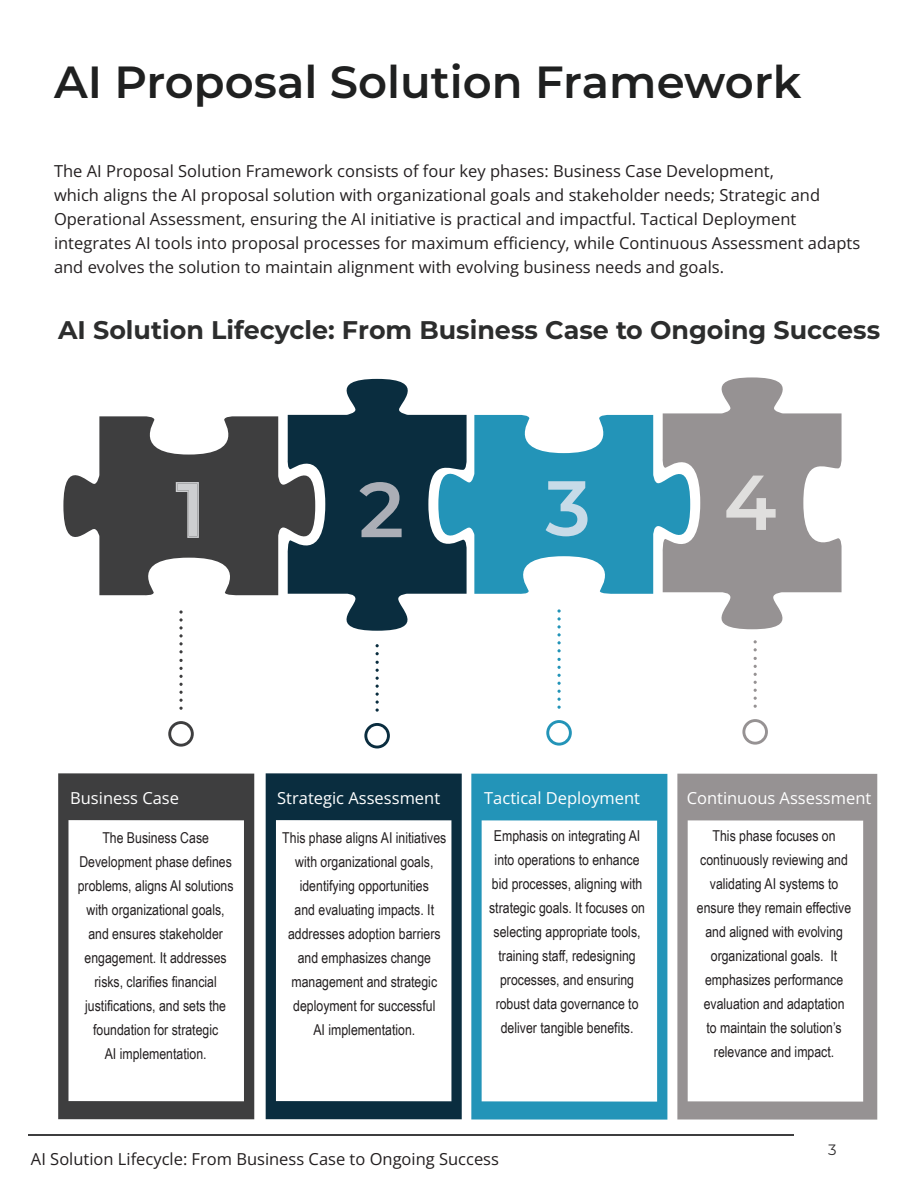
<style>
.page{position:relative;width:918px;height:1188px;background:#fff}
.page>*{position:absolute;margin:0;border:0;box-sizing:border-box;transform-origin:0 0}
.t1{font:600 77.7px "Montserrat";color:#cdced0}
.t2{font:600 77.7px "Montserrat";color:#abaeb6}
.t3{font:600 77.7px "Montserrat";color:#c7dbe8}
.t4{font:600 77.7px "Montserrat";color:#e0dfde}
.t5{font:600 45px "Montserrat";color:#1f2020}
.t6{font:700 25.5px "Montserrat";color:#2c2d2d}
.Body_Text{font:300 16.5px/24px "Open Sans";color:#231f20}
.Body_Text-2{font:700 16.5px "Open Sans";color:#fff}
.Body_Text-3{font:15px/24px "Arial Narrow";color:#231f20;text-align:center}
.t7{font:15px "Montserrat";color:#312f30}
</style>
<div class="page">
<hr style="left:28px;top:1134px;width:766px;height:1px;background:#3e3e3f">
<div style="left:58px;top:773px;width:196px;height:346px;background:#3e3e3f"></div>
<div style="left:68px;top:820px;width:176px;height:281px;background:#fff"></div>
<div style="left:266px;top:773px;width:196px;height:346px;background:#0a2d3f"></div>
<div style="left:276px;top:820px;width:175px;height:281px;background:#fff"></div>
<div style="left:471px;top:774px;width:196px;height:346px;background:#2394b8"></div>
<div style="left:482px;top:820px;width:175px;height:282px;background:#fff"></div>
<div style="left:677px;top:774px;width:200px;height:346px;background:#969293"></div>
<div style="left:688px;top:820px;width:175px;height:282px;background:#fff"></div>
<svg style="left:63px;top:416px;width:224px;height:180px;fill:#3e3e3f"></svg>
<svg style="left:287px;top:379px;width:180px;height:252px;fill:#0a2d3f"></svg>
<svg style="left:438px;top:415px;width:224px;height:179px;fill:#2394b8"></svg>
<svg style="left:662px;top:377px;width:180px;height:252px;fill:#969293"></svg>
<div style="left:359px;top:482px;width:43px;height:55px;background:#0a2d3f"></div>
<div style="left:546px;top:481px;width:42px;height:55px;background:#2394b8"></div>
<div style="left:726px;top:476px;width:50px;height:54px;background:#969293"></div>
<svg style="left:168px;top:721px;width:26px;height:26px"></svg>
<svg style="left:179px;top:659px;width:4px;height:51px"></svg>
<svg style="left:179px;top:610px;width:4px;height:43px"></svg>
<svg style="left:364px;top:723px;width:26px;height:25px"></svg>
<svg style="left:376px;top:661px;width:3px;height:51px"></svg>
<svg style="left:376px;top:644px;width:3px;height:11px"></svg>
<svg style="left:546px;top:720px;width:26px;height:26px"></svg>
<svg style="left:557px;top:658px;width:4px;height:51px"></svg>
<svg style="left:557px;top:609px;width:4px;height:43px"></svg>
<svg style="left:742px;top:719px;width:26px;height:26px"></svg>
<svg style="left:754px;top:657px;width:3px;height:51px"></svg>
<svg style="left:754px;top:640px;width:3px;height:11px"></svg>
<svg style="left:176px;top:482px;width:23px;height:56px"></svg>
<p class="t5" style="left:54px;top:50px;width:749px">AI Proposal Solution Framework</p>
<p class="Body_Text" style="left:54px;top:158px;width:808px">The AI Proposal Solution Framework consists of four key phases: Business Case Development,<br>which aligns the AI proposal solution with organizational goals and stakeholder needs; Strategic and Operational Assessment, ensuring the AI initiative is practical and impactful. Tactical Deployment integrates AI tools into proposal processes for maximum efficiency, while Continuous Assessment adapts and evolves the solution to maintain alignment with evolving business needs and goals.</p>
<h3 class="t6" style="left:58px;top:312px;width:823px">AI Solution Lifecycle: From Business Case to Ongoing Success</h3>
<p class="t1" style="left:176px;top:455px;width:31px">1</p>
<p class="t2" style="left:359px;top:455px;width:47px">2</p>
<p class="t3" style="left:546px;top:453px;width:47px">3</p>
<p class="t4" style="left:724px;top:447px;width:54px">4</p>
<p class="Body_Text-2" style="left:277px;top:786px;width:165px">Strategic Assessment</p>
<p class="Body_Text-2" style="left:484px;top:786px;width:157px">Tactical Deployment</p>
<p class="Body_Text-2" style="left:687px;top:786px;width:186px">Continuous Assessment</p>
<p class="Body_Text-2" style="left:70px;top:786px;width:110px">Business Case</p>
<p class="Body_Text-3" style="left:78px;top:825px;width:157px">The Business Case<br>Development phase defines problems, aligns AI solutions with organizational goals, and ensures stakeholder engagement. It addresses risks, clarifies financial justifications, and sets the foundation for strategic<br>AI implementation.</p>
<p class="Body_Text-3" style="left:282px;top:825px;width:166px">This phase aligns AI initiatives with organizational goals, identifying opportunities<br>and evaluating impacts. It addresses adoption barriers and emphasizes change management and strategic deployment for successful<br>AI implementation.</p>
<p class="Body_Text-3" style="left:489px;top:823px;width:157px">Emphasis on integrating AI into operations to enhance bid processes, aligning with strategic goals. It focuses on selecting appropriate tools, training staff, redesigning processes, and ensuring robust data governance to deliver tangible benefits.</p>
<p class="Body_Text-3" style="left:697px;top:823px;width:156px">This phase focuses on continuously reviewing and validating AI systems to ensure they remain effective and aligned with evolving organizational goals. It emphasizes performance evaluation and adaptation to maintain the solution’s relevance and impact.</p>
<p class="Body_Text" style="left:31px;top:1147px;width:470px">AI Solution Lifecycle: From Business Case to Ongoing Success</p>
<p class="t7" style="left:828px;top:1140px;width:10px">3</p>
</div>
